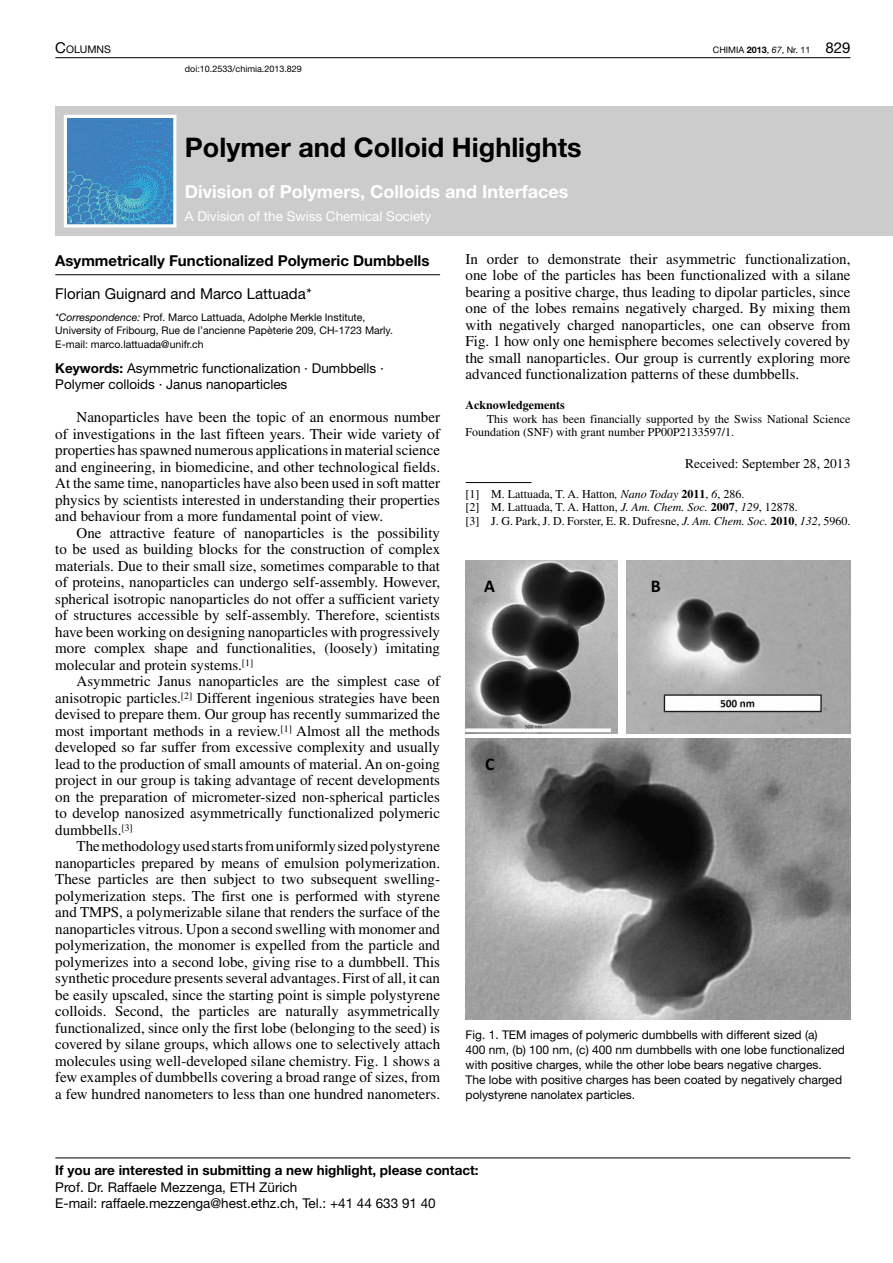
<style>
.page{position:relative;width:893px;height:1263px;background:#fff}
.page>*{position:absolute;margin:0;border:0;box-sizing:border-box;transform-origin:0 0}
.t1{font:700 27px "Helvetica Neue LT Std";color:#000}
.t2{font:700 18px "Helvetica Neue LT Std";color:#fff}
.t3{font:700 17.85px "Calibri";color:#000}
.t4{font:15px/16.5px "Times LT Std";color:#000;text-align:justify}
.t5{font:700 15px "Helvetica Neue LT Std";color:#000}
.t6{font:15px "Helvetica Neue LT Std";color:#000}
.t7{font:13.5px/16.2px "Helvetica Neue LT Std";color:#000}
.t8{font:700 13.5px "Helvetica Neue LT Std";color:#000}
.t9{font:13.5px "Helvetica Neue LT Std";color:#fff}
.t10{font:13.5px "Times LT Std";color:#000}
.t11{font:12px/13.5px "Times LT Std";color:#000}
.t12{font:12px/15px "Helvetica Neue LT Std";color:#000}
.t13{font:700 12px "Times LT Std";color:#000}
.t14{font:10.5px/13.5px "Helvetica Neue LT Std";color:#000}
.t15{font:10.5px "Helvetica Neue LT Std";color:#000}
.t16{font:9px "Helvetica Neue LT Std";color:#000}
.s1{font-size:15px}
.s2{font-weight:700}
.s3{font-style:italic}
</style>
<div class="page">
<hr style="left:55px;top:57px;width:795px;height:1px;background:#000">
<div style="left:55px;top:106px;width:838px;height:130px;background:#ccc"></div>
<img style="left:68px;top:119px;width:104px;height:104px">
<div style="left:64px;top:115px;width:112px;height:112px;border:3px solid #fff"></div>
<hr style="left:55px;top:1157px;width:795px;height:1px;background:#000">
<hr style="left:55px;top:274px;width:385px;height:1px;background:#000">
<hr style="left:466px;top:482px;width:65px;height:1px;background:#000">
<img style="left:626px;top:561px;width:224px;height:173px">
<img style="left:466px;top:738px;width:384px;height:282px">
<img style="left:466px;top:561px;width:151px;height:173px">
<p class="t15" style="left:55px;top:43px;width:57px"><span class="s1">C</span>OLUMNS</p>
<p class="t16" style="left:713px;top:47px;width:139px">CHIMIA <span class="s2">2013</span>, <span class="s3">67</span>, Nr. 11 <span class="s1">829</span></p>
<p class="t16" style="left:185px;top:66px;width:118px">doi:10.2533/chimia.2013.829</p>
<h1 class="t1" style="left:185px;top:131px;width:398px">Polymer and Colloid Highlights</h1>
<p class="t2" style="left:185px;top:181px;width:385px">Division of Polymers, Colloids and Interfaces</p>
<p class="t9" style="left:185px;top:208px;width:248px">A Division of the Swiss Chemical Society</p>
<p class="t5" style="left:55px;top:251px;width:376px">Asymmetrically Functionalized Polymeric Dumbbells</p>
<p class="t6" style="left:55px;top:288px;width:257px">Florian Guignard and Marco Lattuada<span class="s3">*</span></p>
<p class="t14" style="left:55px;top:311px;width:339px"><span class="s3">*Correspondence:</span> Prof. Marco Lattuada, Adolphe Merkle Institute,<br>University of Fribourg, Rue de l’ancienne Papèterie 209, CH-1723 Marly.<br>E-mail: marco.lattuada@unifr.ch</p>
<p class="t7" style="left:55px;top:361px;width:330px"><span class="s2">Keywords:</span> Asymmetric functionalization · Dumbbells ·<br>Polymer colloids · Janus nanoparticles</p>
<p class="t4" style="left:55px;top:409px;width:386px;text-indent:21px">Nanoparticles have been the topic of an enormous number of investigations in the last fifteen years. Their wide variety of properties hasspawned numerous applicationsinmaterialscience and engineering, in biomedicine, and other technological fields.<br>At the same time, nanoparticles have also been used in soft matter physics by scientists interested in understanding their properties and behaviour from a more fundamental point of view.</p>
<p class="t4" style="left:55px;top:524px;width:386px;text-indent:21px">One attractive feature of nanoparticles is the possibility to be used as building blocks for the construction of complex materials. Due to their small size, sometimes comparable to that of proteins, nanoparticles can undergo self-assembly. However, spherical isotropic nanoparticles do not offer a sufficient variety of structures accessible by self-assembly. Therefore, scientists have been working on designing nanoparticles with progressively more complex shape and functionalities, (loosely) imitating molecular and protein systems.<sup>[1]</sup></p>
<p class="t4" style="left:55px;top:673px;width:386px;text-indent:21px">Asymmetric Janus nanoparticles are the simplest case of anisotropic particles.<sup>[2]</sup> Different ingenious strategies have been devised to prepare them. Our group has recently summarized the most important methods in a review.<sup>[1]</sup> Almost all the methods developed so far suffer from excessive complexity and usually lead to the production of small amounts of material. An on-going project in our group is taking advantage of recent developments on the preparation of micrometer-sized non-spherical particles to develop nanosized asymmetrically functionalized polymeric dumbbells.<sup>[3]</sup></p>
<p class="t4" style="left:55px;top:838px;width:386px;text-indent:21px">Themethodologyusedstartsfromuniformlysizedpolystyrene nanoparticles prepared by means of emulsion polymerization.<br>These particles are then subject to two subsequent swelling&shy;polymerization steps. The first one is performed with styrene and TMPS, a polymerizable silane that renders the surface of the nanoparticles vitrous. Upon a second swelling with monomer and polymerization, the monomer is expelled from the particle and polymerizes into a second lobe, giving rise to a dumbbell. This synthetic procedure presents several advantages. First of all, it can be easily upscaled, since the starting point is simple polystyrene colloids. Second, the particles are naturally asymmetrically functionalized, since only the first lobe (belonging to the seed) is covered by silane groups, which allows one to selectively attach molecules using well-developed silane chemistry. Fig. 1 shows a few examples of dumbbells covering a broad range of sizes, from a few hundred nanometers to less than one hundred nanometers.</p>
<p class="t4" style="left:466px;top:250px;width:386px">In order to demonstrate their asymmetric functionalization, one lobe of the particles has been functionalized with a silane bearing a positive charge, thus leading to dipolar particles, since one of the lobes remains negatively charged. By mixing them with negatively charged nanoparticles, one can observe from Fig. 1 how only one hemisphere becomes selectively covered by the small nanoparticles. Our group is currently exploring more advanced functionalization patterns of these dumbbells.</p>
<p class="t13" style="left:466px;top:398px;width:101px">Acknowledgements</p>
<p class="t11" style="left:466px;top:412px;width:386px;text-indent:21px">This work has been financially supported by the Swiss National Science<br>Foundation (SNF) with grant number PP00P2133597/1.</p>
<p class="t10" style="left:685px;top:456px;width:167px">Received: September 28, 2013</p>
<p class="t11" style="left:466px;top:487px;width:386px">[1] M. Lattuada, T. A. Hatton<span class="s3">, Nano Today</span> <span class="s2">2011</span>, <span class="s3">6</span>, 286.<br>[2] M. Lattuada, T. A. Hatton, <span class="s3">J. Am. Chem. Soc.</span> <span class="s2">2007</span>, <span class="s3">129</span>, 12878.<br>[3] J. G. Park, J. D. Forster, E. R. Dufresne, <span class="s3">J. Am. Chem. Soc.</span> <span class="s2">2010</span>, <span class="s3">132</span>, 5960.</p>
<p class="t3" style="left:484px;top:574px;width:12px">A</p>
<p class="t3" style="left:651px;top:574px;width:12px">B</p>
<p class="t3" style="left:485px;top:753px;width:11px">C</p>
<p class="t12" style="left:466px;top:1028px;width:381px">Fig. 1. TEM images of polymeric dumbbells with different sized (a)<br>400 nm, (b) 100 nm, (c) 400 nm dumbbells with one lobe functionalized with positive charges, while the other lobe bears negative charges.<br>The lobe with positive charges has been coated by negatively charged polystyrene nanolatex particles.</p>
<p class="t8" style="left:55px;top:1162px;width:425px">If you are interested in submitting a new highlight, please contact:</p>
<p class="t7" style="left:55px;top:1180px;width:382px">Prof. Dr. Raffaele Mezzenga, ETH Zürich<br>E-mail: raffaele.mezzenga@hest.ethz.ch, Tel.: +41 44 633 91 40</p>
</div>
